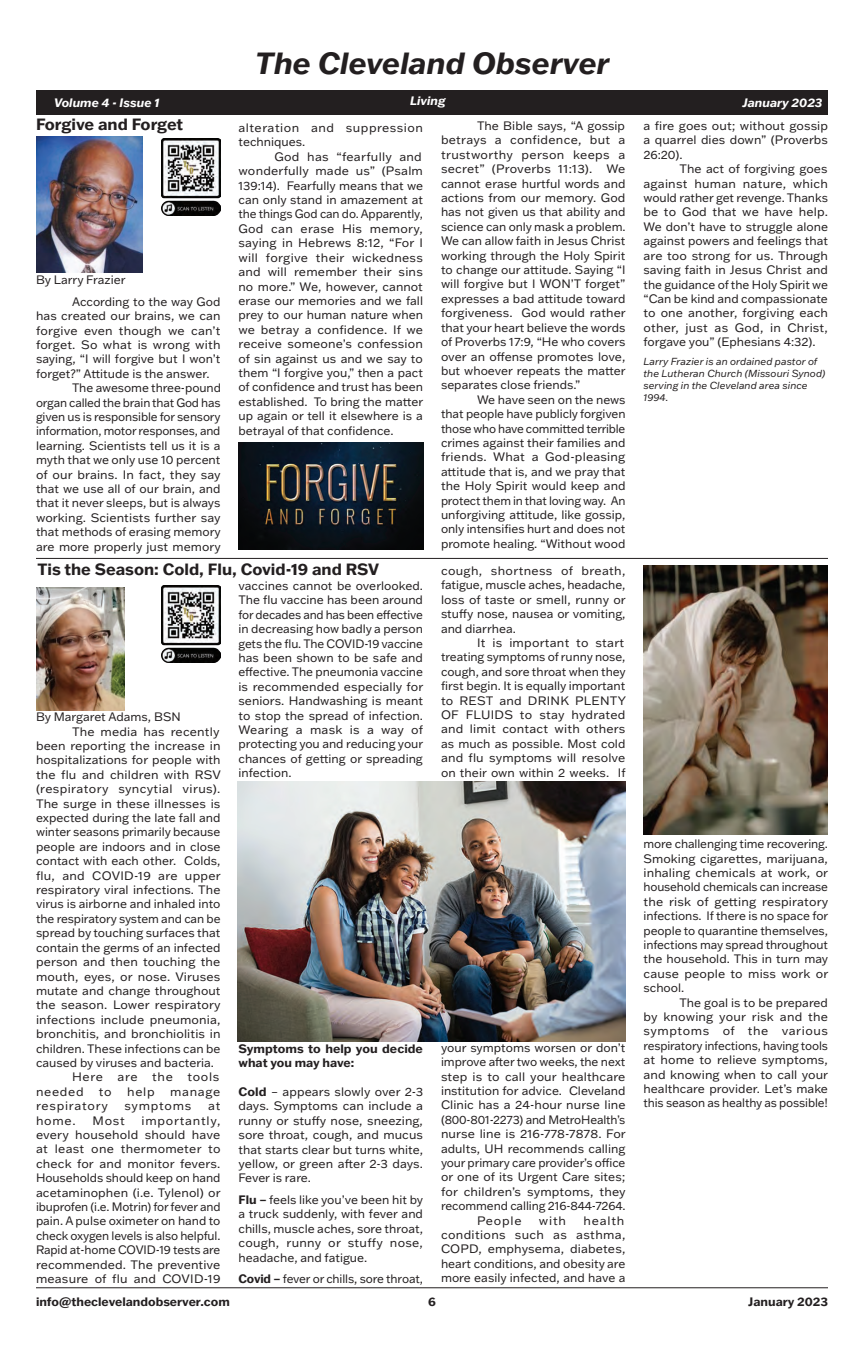
<style>
.page{position:relative;width:864px;height:1345px;background:#fff}
.page>*{position:absolute;margin:0;border:0;box-sizing:border-box;transform-origin:0 0}
.t1{font:italic 700 30px "Franklin Gothic ATF";color:#231f20}
.t2{font:700 16px "Franklin Gothic ATF";color:#231f20}
.t3{font:12px/14.4px "Franklin Gothic ATF";color:#231f20;text-align:justify}
.t4{font:700 12px/14.4px "Franklin Gothic ATF";color:#231f20}
.t5{font:12px/14.4px "Franklin Gothic ATF";letter-spacing:.04em;color:#231f20}
.t6{font:italic 700 12px "Franklin Gothic ATF";color:#fff}
.t7{font:12px/14.4px "Franklin Gothic ATF";letter-spacing:.05em;color:#231f20}
.t8{font:12px "Franklin Gothic ATF";letter-spacing:.06em;color:#231f20}
.t9{font:italic 10px/12px "Franklin Gothic ATF";color:#231f20}
.s1{font-weight:700}
</style>
<div class="page">
<hr style="left:36px;top:1287px;width:792px;height:1px;background:#231f20">
<div style="left:36px;top:90px;width:792px;height:25px;background:#231f20"></div>
<hr style="left:36px;top:558px;width:792px;height:1px;background:#231f20">
<img style="left:238px;top:442px;width:185px;height:108px">
<img style="left:36px;top:137px;width:107px;height:135px">
<img style="left:238px;top:781px;width:388px;height:260px">
<img style="left:644px;top:566px;width:184px;height:268px">
<img style="left:36px;top:588px;width:89px;height:122px">
<img style="left:161px;top:139px;width:59px;height:76px">
<img style="left:161px;top:586px;width:59px;height:76px">
<h1 class="t1" style="left:255px;top:43px;width:356px">The Cleveland Observer</h1>
<p class="t6" style="left:410px;top:93px;width:37px">Living</p>
<p class="t6" style="left:54px;top:94px;width:107px">Volume 4 - Issue 1</p>
<p class="t6" style="left:742px;top:94px;width:82px">January 2023</p>
<p class="t2" style="left:36px;top:113px;width:149px">Forgive and Forget</p>
<p class="t3" style="left:644px;top:118px;width:186px">a fire goes out; without gossip a quarrel dies down” (Proverbs 26:20).</p>
<p class="t3" style="left:644px;top:161px;width:186px;text-indent:36px">The act of forgiving goes against human nature, which would rather get revenge. Thanks be to God that we have help.<br>We don’t have to struggle alone against powers and feelings that are too strong for us. Through saving faith in Jesus Christ and the guidance of the Holy Spirit we “Can be kind and compassionate to one another, forgiving each other, just as God, in Christ, forgave you” (Ephesians 4:32).</p>
<p class="t9" style="left:644px;top:355px;width:184px">Larry Frazier is an ordained pastor of the Lutheran Church (Missouri Synod) serving in the Cleveland area since<br>1994.</p>
<p class="t3" style="left:441px;top:118px;width:186px;text-indent:36px">The Bible says, “A gossip betrays a confidence, but a trustworthy person keeps a secret” (Proverbs 11:13). We cannot erase hurtful words and actions from our memory. God has not given us that ability and science can only mask a problem.<br>We can allow faith in Jesus Christ working through the Holy Spirit to change our attitude. Saying “I will forgive but I WON’T forget” expresses a bad attitude toward forgiveness. God would rather that your heart believe the words of Proverbs 17:9, “He who covers over an offense promotes love, but whoever repeats the matter separates close friends.”</p>
<p class="t3" style="left:441px;top:392px;width:186px;text-indent:36px">We have seen on the news that people have publicly forgiven those who have committed terrible crimes against their families and friends. What a God-pleasing attitude that is, and we pray that the Holy Spirit would keep and protect them in that loving way. An unforgiving attitude, like gossip, only intensifies hurt and does not promote healing. “Without wood</p>
<p class="t5" style="left:238px;top:120px;width:186px">alteration and suppression techniques.</p>
<p class="t3" style="left:238px;top:149px;width:186px;text-indent:36px">God has “fearfully and wonderfully made us” (Psalm 139:14). Fearfully means that we can only stand in amazement at the things God can do. Apparently, God can erase His memory, saying in Hebrews 8:12, “For I will forgive their wickedness and will remember their sins no more.” We, however, cannot erase our memories and we fall prey to our human nature when we betray a confidence. If we receive someone’s confession of sin against us and we say to them “I forgive you,” then a pact of confidence and trust has been established. To bring the matter up again or tell it elsewhere is a betrayal of that confidence.</p>
<p class="t3" style="left:36px;top:272px;width:91px">By Larry Frazier</p>
<p class="t3" style="left:36px;top:294px;width:186px;text-indent:36px">According to the way God has created our brains, we can forgive even though we can’t forget. So what is wrong with saying, “I will forgive but I won’t forget?” Attitude is the answer.</p>
<p class="t3" style="left:36px;top:380px;width:187px;text-indent:36px">The awesome three-pound organ called the brain that God has given us is responsible for sensory information, motor responses, and learning. Scientists tell us it is a myth that we only use 10 percent of our brains. In fact, they say that we use all of our brain, and that it never sleeps, but is always working. Scientists further say that methods of erasing memory are more properly just memory</p>
<p class="t2" style="left:38px;top:559px;width:343px">Tis the Season: Cold, Flu, Covid-19 and RSV</p>
<p class="t3" style="left:36px;top:709px;width:146px">By Margaret Adams, BSN</p>
<p class="t3" style="left:36px;top:724px;width:186px;text-indent:36px">The media has recently been reporting the increase in hospitalizations for people with the flu and children with RSV (respiratory syncytial virus).<br>The surge in these illnesses is expected during the late fall and winter seasons primarily because people are indoors and in close contact with each other. Colds, flu, and COVID-19 are upper respiratory viral infections. The virus is airborne and inhaled into the respiratory system and can be spread by touching surfaces that contain the germs of an infected person and then touching the mouth, eyes, or nose. Viruses mutate and change throughout the season. Lower respiratory infections include pneumonia, bronchitis, and bronchiolitis in children. These infections can be caused by viruses and bacteria.</p>
<p class="t7" style="left:36px;top:1069px;width:185px;text-indent:36px">Here are the tools needed</p>
<p class="t3" style="left:99px;top:1084px;width:14px">to</p>
<p class="t3" style="left:127px;top:1084px;width:29px">help</p>
<p class="t3" style="left:170px;top:1084px;width:52px">manage</p>
<p class="t8" style="left:36px;top:1097px;width:73px">respiratory</p>
<p class="t8" style="left:124px;top:1097px;width:68px">symptoms</p>
<p class="t3" style="left:208px;top:1098px;width:14px">at</p>
<p class="t3" style="left:36px;top:1112px;width:41px">home.</p>
<p class="t3" style="left:92px;top:1112px;width:34px">Most</p>
<p class="t3" style="left:36px;top:1112px;width:186px;text-indent:106px">importantly, every household should have at least one thermometer to check for and monitor fevers.<br>Households should keep on hand acetaminophen (i.e. Tylenol) or ibuprofen (i.e. Motrin) for fever and pain. A pulse oximeter on hand to check oxygen levels is also helpful.<br>Rapid at-home COVID-19 tests are recommended. The preventive measure of flu and COVID-19</p>
<p class="t3" style="left:238px;top:578px;width:186px">vaccines cannot be overlooked.<br>The flu vaccine has been around for decades and has been effective in decreasing how badly a person gets the flu. The COVID-19 vaccine has been shown to be safe and effective. The pneumonia vaccine is recommended especially for seniors. Handwashing is meant to stop the spread of infection.<br>Wearing a mask is a way of protecting you and reducing your chances of getting or spreading infection.</p>
<p class="t4" style="left:238px;top:1041px;width:186px">Symptoms to help you decide what you may have:</p>
<p class="t3" style="left:238px;top:1084px;width:186px"><span class="s1">Cold</span> – appears slowly over 2-3 days. Symptoms can include a runny or stuffy nose, sneezing, sore throat, cough, and mucus that starts clear but turns white, yellow, or green after 2-3 days.<br>Fever is rare.</p>
<p class="t3" style="left:238px;top:1192px;width:186px"><span class="s1">Flu –</span> feels like you’ve been hit by a truck suddenly, with fever and chills, muscle aches, sore throat, cough, runny or stuffy nose, headache, and fatigue.</p>
<p class="t3" style="left:238px;top:1271px;width:186px"><span class="s1">Covid –</span> fever or chills, sore throat,</p>
<p class="t3" style="left:441px;top:563px;width:186px">cough, shortness of breath, fatigue, muscle aches, headache, loss of taste or smell, runny or stuffy nose, nausea or vomiting, and diarrhea.</p>
<p class="t3" style="left:441px;top:635px;width:186px;text-align:left;text-indent:36px">It is important to start treating symptoms of runny nose, cough, and sore throat when they first begin. It is equally important to REST and DRINK PLENTY<br>OF FLUIDS to stay hydrated and limit contact with others as much as possible. Most cold and flu symptoms will resolve on their own within 2 weeks. If</p>
<p class="t3" style="left:441px;top:1040px;width:186px">your symptoms worsen or don’t improve after two weeks, the next step is to call your healthcare institution for advice. Cleveland Clinic has a 24-hour nurse line (800-801-2273) and MetroHealth’s nurse line is 216-778-7878. For adults, UH recommends calling your primary care provider’s office or one of its Urgent Care sites; for children’s symptoms, they recommend calling 216-844-7264.</p>
<p class="t3" style="left:477px;top:1212px;width:46px">People</p>
<p class="t3" style="left:539px;top:1212px;width:29px">with</p>
<p class="t3" style="left:441px;top:1212px;width:186px;text-indent:142px">health conditions such as asthma, COPD, emphysema, diabetes, heart conditions, and obesity are more easily infected, and have a</p>
<p class="t3" style="left:644px;top:836px;width:186px">more challenging time recovering.<br>Smoking cigarettes, marijuana, inhaling chemicals at work, or household chemicals can increase the risk of getting respiratory infections. If there is no space for people to quarantine themselves, infections may spread throughout the household. This in turn may cause people to miss work or school.</p>
<p class="t3" style="left:644px;top:994px;width:186px;text-indent:36px">The goal is to be prepared by knowing your risk and the symptoms of the various respiratory infections, having tools at home to relieve symptoms, and knowing when to call your healthcare provider. Let’s make this season as healthy as possible!</p>
<p class="t4" style="left:36px;top:1294px;width:195px">info@theclevelandobserver.com</p>
<p class="t4" style="left:428px;top:1294px;width:9px">6</p>
<p class="t4" style="left:748px;top:1294px;width:81px">January 2023</p>
</div>
